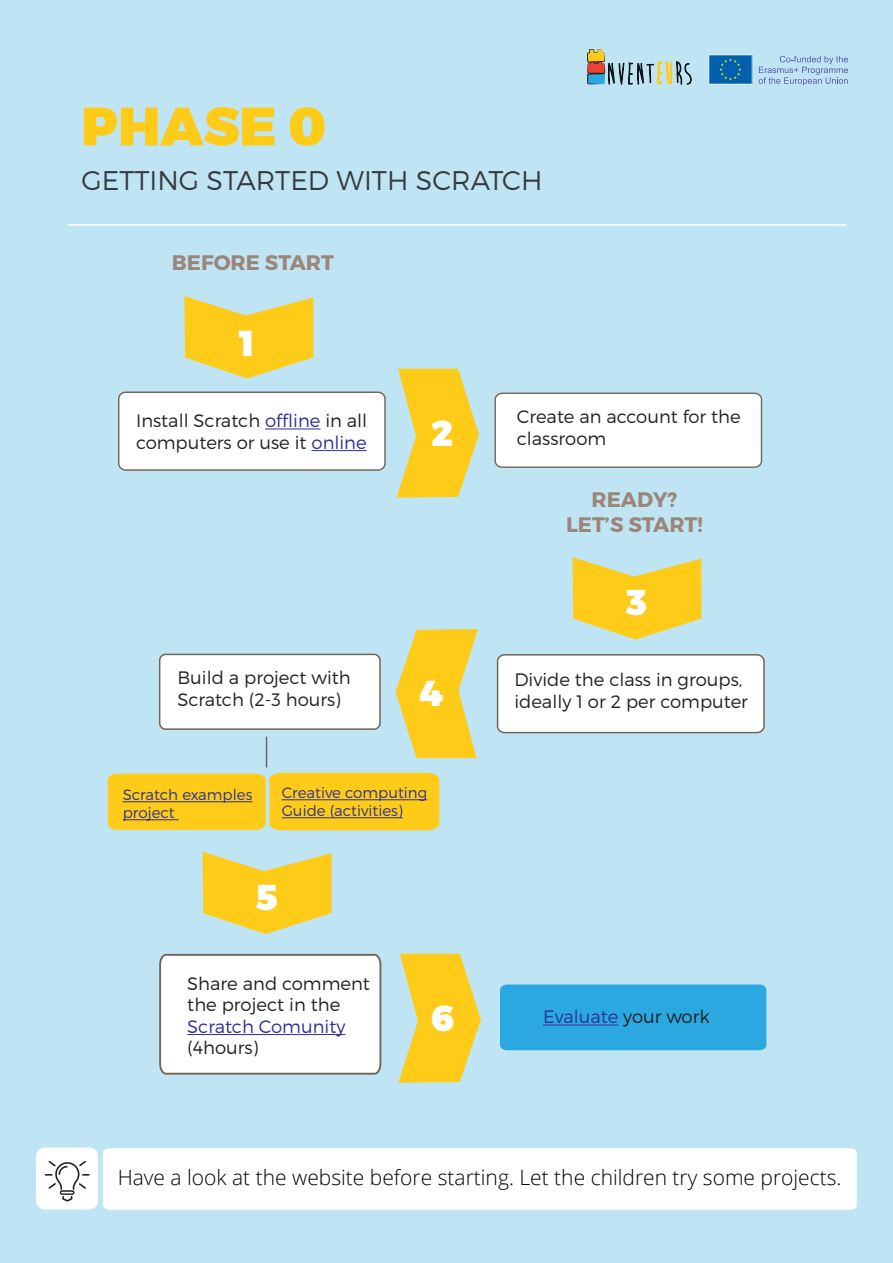
<style>
.page{position:relative;width:893px;height:1263px;background:#bfe5f5}
.page>*{position:absolute;margin:0;border:0;box-sizing:border-box;transform-origin:0 0}
.t1{font:900 54px "Montserrat";color:#fecb18}
.t2{font:900 36px "Montserrat";color:#fff}
.t3{font:300 27px "Montserrat";color:#363a3c}
.t4{font:300 21px "Open Sans";color:#000}
.t5{font:700 21px/25.2px "Montserrat";color:#9b8679;text-align:center}
.t6{font:300 18px/21.6px "Montserrat";color:#231f20}
.t7{font:300 18px "Montserrat";color:#2e3092}
.t8{font:300 15px/18px "Montserrat";color:#2e3092}
.s1{color:#2e3092}
.s2{color:#231f20}
</style>
<div class="page">
<div style="left:108px;top:773px;width:331px;height:57px;background:#fecb18"></div>
<hr style="left:123px;top:801px;width:129px;height:1px;background:#2e3092">
<hr style="left:123px;top:819px;width:56px;height:1px;background:#2e3092">
<hr style="left:282px;top:799px;width:145px;height:1px;background:#2e3092">
<hr style="left:282px;top:817px;width:121px;height:1px;background:#2e3092">
<hr style="left:68px;top:224px;width:778px;height:2px;background:#fff">
<svg style="left:184px;top:296px;width:129px;height:82px"></svg>
<div style="left:119px;top:392px;width:266px;height:78px;background:#fff;border-radius:7px"></div>
<div style="left:118px;top:391px;width:268px;height:80px;border:1px solid #716557;border-radius:7px"></div>
<hr style="left:265px;top:428px;width:55px;height:1px;background:#2e3092">
<hr style="left:312px;top:450px;width:55px;height:1px;background:#2e3092">
<svg style="left:396px;top:369px;width:83px;height:129px"></svg>
<svg style="left:494px;top:392px;width:269px;height:76px;background:#f7f7f7"></svg>
<svg style="left:572px;top:557px;width:129px;height:82px"></svg>
<div style="left:498px;top:655px;width:266px;height:78px;background:#fff;border-radius:7px"></div>
<div style="left:497px;top:654px;width:268px;height:79px;border:2px solid #716557;border-radius:7px"></div>
<svg style="left:395px;top:629px;width:83px;height:129px"></svg>
<div style="left:160px;top:654px;width:220px;height:75px;background:#fff;border-radius:6px"></div>
<div style="left:159px;top:654px;width:222px;height:76px;border:2px solid #716557;border-radius:6px"></div>
<hr style="left:266px;top:737px;width:1px;height:30px;background:#716557">
<svg style="left:203px;top:851px;width:129px;height:83px"></svg>
<svg style="left:398px;top:954px;width:83px;height:129px"></svg>
<div style="left:36px;top:1147px;width:62px;height:62px;background:#fff;border-radius:9px"></div>
<div style="left:103px;top:1148px;width:754px;height:62px;background:#fff"></div>
<svg style="left:45px;top:1161px;width:45px;height:40px"></svg>
<svg style="left:159px;top:953px;width:223px;height:122px;background:#f7f7f6"></svg>
<hr style="left:187px;top:1034px;width:158px;height:1px;background:#2e3092">
<div style="left:500px;top:984px;width:266px;height:66px;background:#2ba8e0"></div>
<hr style="left:543px;top:1024px;width:75px;height:1px;background:#2e3092">
<svg style="left:587px;top:49px;width:105px;height:36px"></svg>
<svg style="left:759px;top:56px;width:89px;height:30px"></svg>
<img style="left:708px;top:54px;width:45px;height:31px">
<h1 class="t1" style="left:81px;top:92px;width:247px">PHASE 0</h1>
<h3 class="t3" style="left:81px;top:164px;width:463px">GETTING STARTED WITH SCRATCH</h3>
<p class="t5" style="left:172px;top:250px;width:163px">BEFORE START</p>
<h2 class="t2" style="left:239px;top:320px;width:17px">1</h2>
<p class="t6" style="left:136px;top:410px;width:233px">Install Scratch <span class="s1">offline</span> in all computers or use it <span class="s1">online</span></p>
<p class="t6" style="left:177px;top:667px;width:175px">Build a project with<br>Scratch (2-3 hours)</p>
<h2 class="t2" style="left:431px;top:411px;width:23px">2</h2>
<p class="t6" style="left:517px;top:405px;width:225px">Create an account for the classroom</p>
<p class="t5" style="left:566px;top:487px;width:138px">READY?<br>LET’S START!</p>
<h2 class="t2" style="left:419px;top:671px;width:25px">4</h2>
<h2 class="t2" style="left:626px;top:580px;width:22px">3</h2>
<p class="t6" style="left:514px;top:669px;width:235px">Divide the class in groups, ideally 1 or 2 per computer</p>
<p class="t8" style="left:123px;top:786px;width:131px">Scratch examples project</p>
<p class="t8" style="left:282px;top:784px;width:147px">Creative computing<br>Guide (activities)</p>
<h2 class="t2" style="left:256px;top:875px;width:23px">5</h2>
<p class="t6" style="left:187px;top:972px;width:184px">Share and comment the project in the</p>
<p class="t7" style="left:187px;top:1015px;width:160px">Scratch Comunity</p>
<p class="t6" style="left:187px;top:1037px;width:73px">(4hours)</p>
<h2 class="t2" style="left:431px;top:995px;width:25px">6</h2>
<p class="t7" style="left:543px;top:1006px;width:168px">Evaluate <span class="s2">your work</span></p>
<p class="t4" style="left:118px;top:1163px;width:725px">Have a look at the website before starting. Let the children try some projects.</p>
</div>
